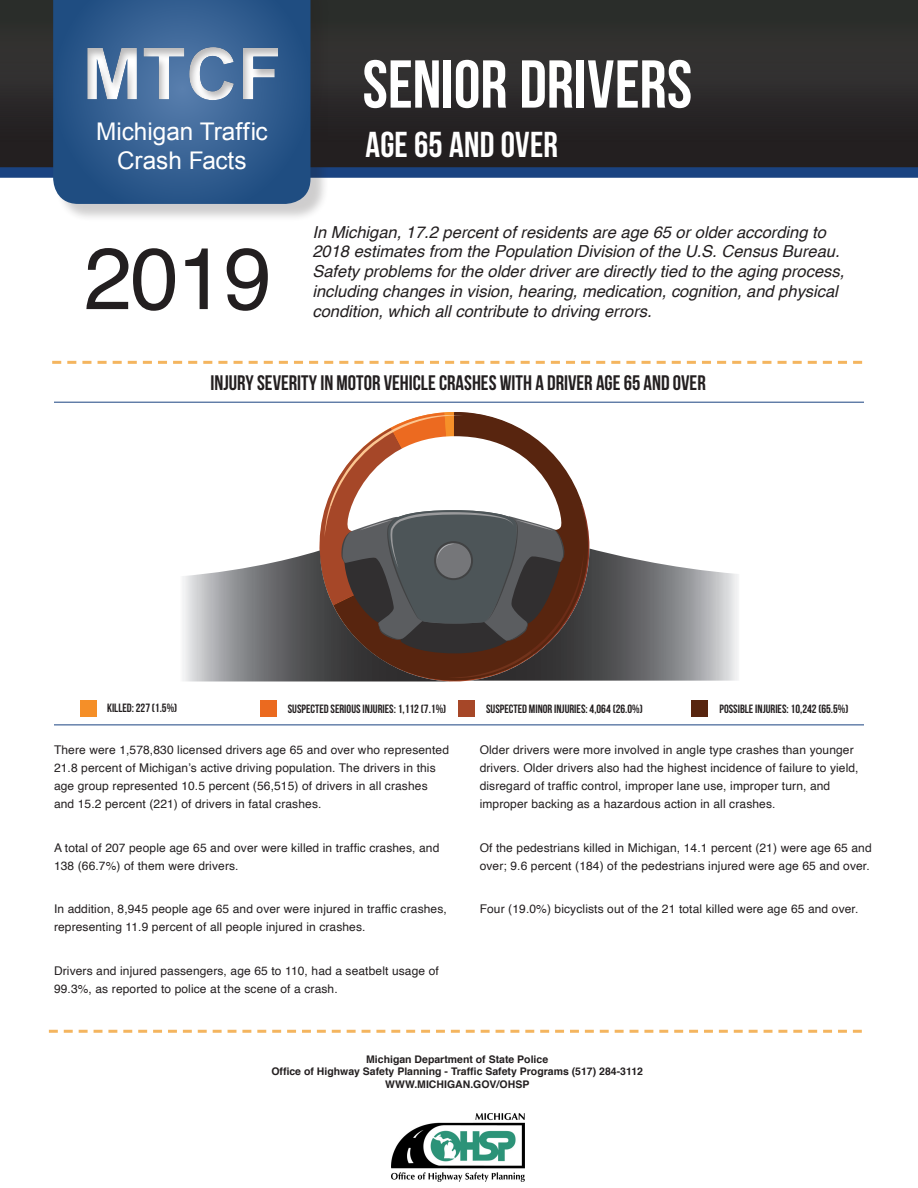
<style>
.page{position:relative;width:918px;height:1188px;background:#fff}
.page>*{position:absolute;margin:0;border:0;box-sizing:border-box;transform-origin:0 0}
.t1{font:87px "Helvetica";color:#231f20}
.t2{font:700 71.7px "Arial";color:#fff}
.t3{font:700 67.5px "Bebas Neue";color:#fff}
.t4{font:36px "Bebas Neue";letter-spacing:.005em;color:#fff}
.t5{font:24.3px "Arial";color:#fff}
.t6{font:700 21px "Bebas Neue";color:#231f20}
.t7{font:italic 16.5px/19.8px "Helvetica";color:#231f20}
.t8{font:12px/18px "Helvetica";letter-spacing:.01em;color:#231f20}
.t9{font:12px "Bebas Neue";color:#231f20}
.t10{font:700 10.5px "Helvetica";color:#231f20}
</style>
<div class="page">
<svg style="left:183px;top:412px;width:555px;height:269px"></svg>
<div style="left:0;top:0;width:918px;height:168px;background:linear-gradient(to bottom,#323431,#241f21)"></div>
<div style="left:0;top:167px;width:918px;height:11px;background:#1a4381"></div>
<div style="left:55px;top:0;width:274px;height:223px;background:#231f20;opacity:.22"></div>
<svg style="left:53px;top:0;width:258px;height:204px;background:#2d598b"></svg>
<div style="left:37px;top:22px;width:388px;height:107px;background:#231f20;opacity:.31"></div>
<svg style="left:52px;top:361px;width:810px;height:3px"></svg>
<svg style="left:49px;top:1030px;width:813px;height:3px"></svg>
<img style="left:392px;top:1113px;width:133px;height:68px">
<hr style="left:54px;top:402px;width:810px;height:1px;background:#1a4381">
<hr style="left:54px;top:725px;width:810px;height:1px;background:#1a4381">
<div style="left:459px;top:700px;width:16px;height:16px;background:#a64728"></div>
<div style="left:260px;top:700px;width:17px;height:16px;background:#eb6a1f"></div>
<div style="left:80px;top:700px;width:17px;height:16px;background:#f58f28"></div>
<div style="left:692px;top:700px;width:16px;height:16px;background:#58250f"></div>
<h2 class="t2" style="left:82px;top:27px;width:201px">MTCF</h2>
<p class="t5" style="left:96px;top:115px;width:173px">Michigan Traffic</p>
<p class="t5" style="left:117px;top:145px;width:131px">Crash Facts</p>
<p class="t1" style="left:84px;top:211px;width:190px">2019</p>
<p class="t3" style="left:363px;top:47px;width:331px">SENIOR DRIVERS</p>
<p class="t4" style="left:366px;top:125px;width:194px">AGE 65 AND OVER</p>
<p class="t7" style="left:312px;top:222px;width:533px">In Michigan, 17.2 percent of residents are age 65 or older according to 2018 estimates from the Population Division of the U.S. Census Bureau.<br>Safety problems for the older driver are directly tied to the aging process, including changes in vision, hearing, medication, cognition, and physical condition, which all contribute to driving errors.</p>
<p class="t6" style="left:211px;top:371px;width:497px">INJURY SEVERITY IN MOTOR VEHICLE CRASHES WITH A DRIVER AGE 65 AND OVER</p>
<p class="t9" style="left:107px;top:702px;width:72px">KILLED: 227 (1.5%)</p>
<p class="t9" style="left:288px;top:702px;width:160px">SUSPECTED SERIOUS INJURIES: 1,112 (7.1%)</p>
<p class="t9" style="left:486px;top:702px;width:158px">SUSPECTED MINOR INJURIES: 4,064 (26.0%)</p>
<p class="t9" style="left:720px;top:703px;width:130px">POSSIBLE INJURIES: 10,242 (65.5%)</p>
<p class="t8" style="left:54px;top:741px;width:397px">There were 1,578,830 licensed drivers age 65 and over who represented 21.8 percent of Michigan’s active driving population. The drivers in this age group represented 10.5 percent (56,515) of drivers in all crashes and 15.2 percent (221) of drivers in fatal crashes.</p>
<p class="t8" style="left:54px;top:839px;width:387px">A total of 207 people age 65 and over were killed in traffic crashes, and<br>138 (66.7%) of them were drivers.</p>
<p class="t8" style="left:54px;top:900px;width:394px">In addition, 8,945 people age 65 and over were injured in traffic crashes, representing 11.9 percent of all people injured in crashes.</p>
<p class="t8" style="left:54px;top:962px;width:386px">Drivers and injured passengers, age 65 to 110, had a seatbelt usage of<br>99.3%, as reported to police at the scene of a crash.</p>
<p class="t8" style="left:480px;top:741px;width:380px">Older drivers were more involved in angle type crashes than younger drivers. Older drivers also had the highest incidence of failure to yield, disregard of traffic control, improper lane use, improper turn, and improper backing as a hazardous action in all crashes.</p>
<p class="t8" style="left:480px;top:839px;width:394px">Of the pedestrians killed in Michigan, 14.1 percent (21) were age 65 and over; 9.6 percent (184) of the pedestrians injured were age 65 and over.</p>
<p class="t8" style="left:480px;top:900px;width:380px">Four (19.0%) bicyclists out of the 21 total killed were age 65 and over.</p>
<p class="t10" style="left:366px;top:1051px;width:184px">Michigan Department of State Police</p>
<p class="t10" style="left:271px;top:1063px;width:373px">Office of Highway Safety Planning - Traffic Safety Programs (517) 284-3112</p>
<p class="t10" style="left:385px;top:1076px;width:146px">WWW.MICHIGAN.GOV/OHSP</p>
</div>
